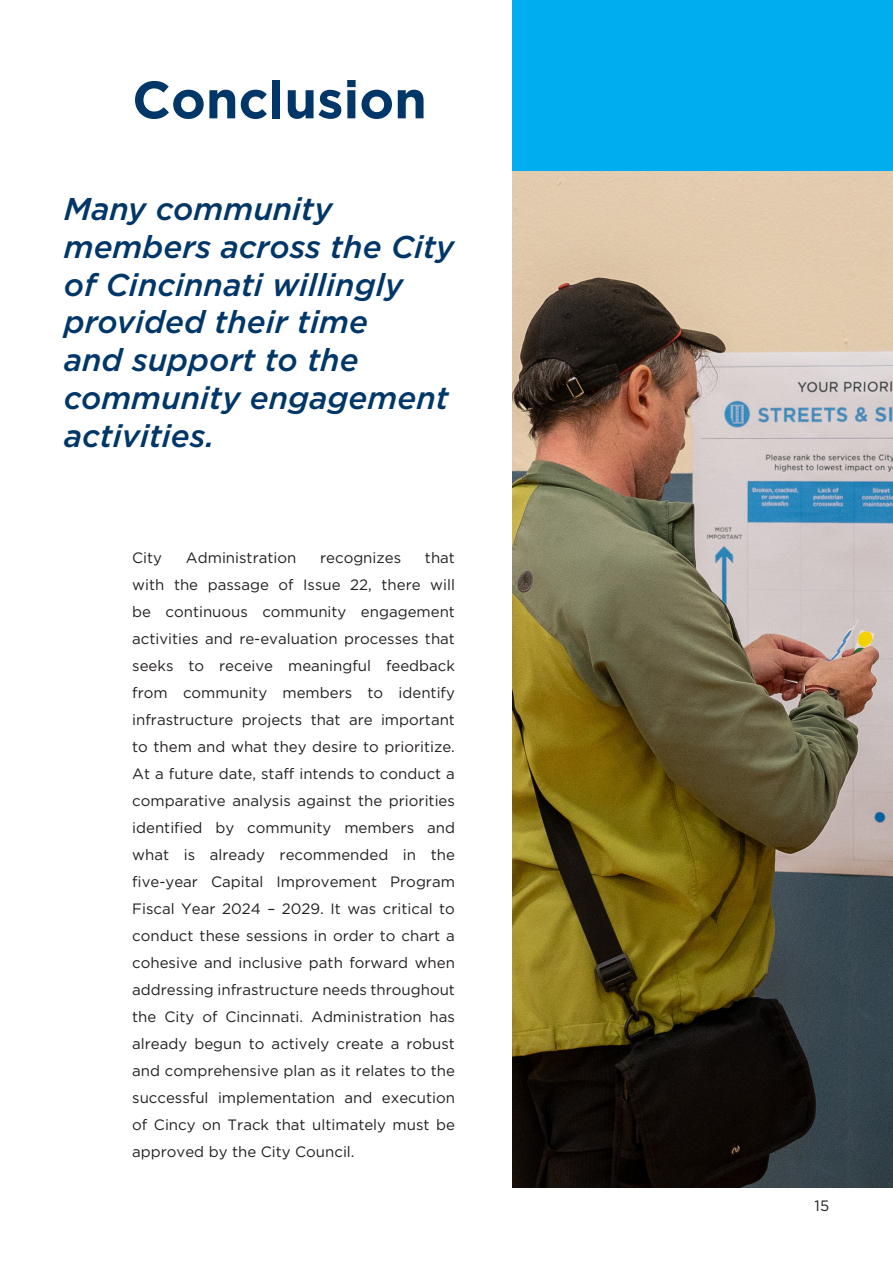
<style>
.page{position:relative;width:893px;height:1263px;background:#fff}
.page>*{position:absolute;margin:0;border:0;box-sizing:border-box;transform-origin:0 0}
.Title_7{font:700 52.5px "Gotham";color:#003668}
.Sub_Header_1{font:italic 500 31.5px/37.8px "Gotham";color:#003668}
.Body_Text{font:15px/27px "Gotham";color:#231f20;text-align:justify}
</style>
<div class="page">
<div style="left:512px;top:0;width:381px;height:745px;background:#00aeef"></div>
<img style="left:512px;top:172px;width:381px;height:1015px">
<p class="Title_7" style="left:132px;top:65px;width:296px">Conclusion</p>
<p class="Sub_Header_1" style="left:64px;top:190px;width:392px">Many community members across the City of Cincinnati willingly provided their time<br>and support to the community engagement activities.</p>
<p class="Body_Text" style="left:132px;top:544px;width:324px;text-indent:293px">that with the passage of Issue 22, there will be continuous community engagement activities and re-evaluation processes that seeks to receive meaningful feedback from community members to identify infrastructure projects that are important to them and what they desire to prioritize.<br>At a future date, staff intends to conduct a comparative analysis against the priorities identified by community members and what is already recommended in the five-year Capital Improvement Program Fiscal Year 2024 – 2029. It was critical to conduct these sessions in order to chart a cohesive and inclusive path forward when addressing infrastructure needs throughout the City of Cincinnati. Administration has already begun to actively create a robust and comprehensive plan as it relates to the successful implementation and execution of Cincy on Track that ultimately must be approved by the City Council.</p>
<p class="Body_Text" style="left:132px;top:544px;width:31px">City</p>
<p class="Body_Text" style="left:186px;top:544px;width:112px">Administration</p>
<p class="Body_Text" style="left:320px;top:544px;width:83px">recognizes</p>
<p class="Body_Text" style="left:815px;top:1192px;width:16px">15</p>
</div>
